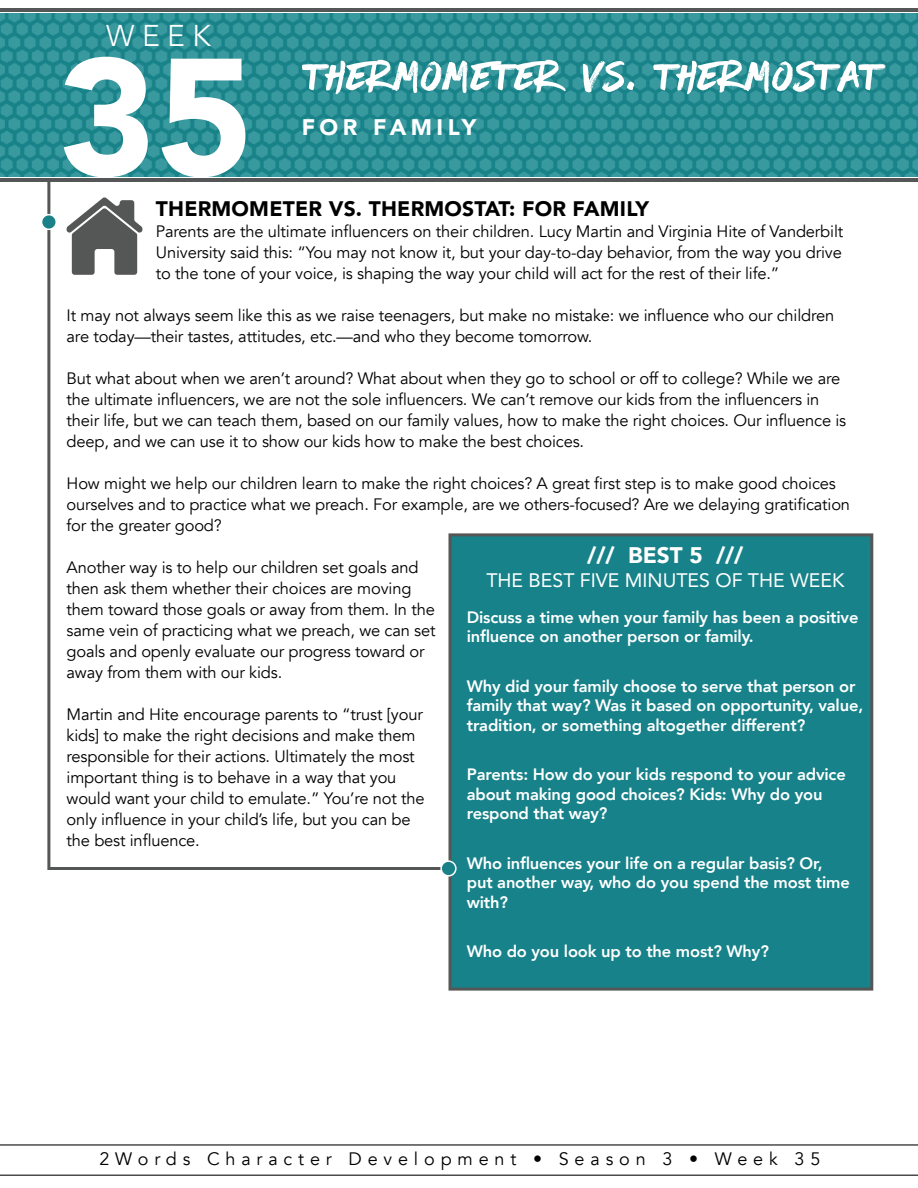
<style>
.page{position:relative;width:918px;height:1188px;background:#fff}
.page>*{position:absolute;margin:0;border:0;box-sizing:border-box;transform-origin:0 0}
.t1{font:900 165px "Avenir";color:#fff}
.t2{font:90px "Have Heart Two";letter-spacing:.02em;color:#fff}
.t3{font:300 30px "Avenir";color:#fff}
.t4{font:900 22.5px "Avenir";letter-spacing:.17em;color:#fff}
.t5{font:900 22.5px "Avenir";letter-spacing:.2em;color:#fff}
.t6{font:900 21px "Avenir";letter-spacing:.01em;color:#000}
.t7{font:19.5px "Avenir";color:#fff}
.t8{font:18px "Avenir";letter-spacing:.325em;color:#000}
.t9{font:16.5px/21px "Avenir";letter-spacing:-.01em;color:#000}
.t10{font:800 16.5px/19.5px "Avenir";letter-spacing:-.01em;color:#fff}
</style>
<div class="page">
<svg style="left:0;top:1144px;width:918px;height:32px"></svg>
<img style="left:0;top:14px;width:918px;height:163px">
<hr style="left:0;top:9px;width:918px;height:3px;background:#555657">
<hr style="left:0;top:178px;width:918px;height:4px;background:#555657">
<div style="left:448px;top:533px;width:425px;height:458px;background:#178289;border:3px solid #555656"></div>
<hr style="left:47px;top:222px;width:3px;height:648px;background:#555656">
<hr style="left:49px;top:867px;width:399px;height:3px;background:#555656">
<hr style="left:47px;top:180px;width:3px;height:42px;background:#555656">
<div style="left:42px;top:215px;width:14px;height:14px;background:#1a8189;border-radius:50%"></div>
<div style="left:41px;top:214px;width:16px;height:16px;border:2px solid #fff;border-radius:50%"></div>
<div style="left:441px;top:861px;width:15px;height:15px;background:#1a8189;border-radius:50%"></div>
<div style="left:440px;top:860px;width:17px;height:17px;border:2px solid #fff;border-radius:50%"></div>
<svg style="left:67px;top:197px;width:75px;height:78px"></svg>
<h3 class="t3" style="left:106px;top:18px;width:106px">WEEK</h3>
<h1 class="t1" style="left:58px;top:-23px;width:197px">35</h1>
<h2 class="t2" style="left:306px;top:20px;width:576px">Thermometer Vs. Thermostat</h2>
<h3 class="t5" style="left:302px;top:108px;width:176px">FOR FAMILY</h3>
<p class="t6" style="left:156px;top:190px;width:495px">THERMOMETER VS. THERMOSTAT: FOR FAMILY</p>
<p class="t9" style="left:156px;top:221px;width:689px;text-align:justify">Parents are the ultimate influencers on their children. Lucy Martin and Virginia Hite of Vanderbilt University said this: “You may not know it, but your day-to-day behavior, from the way you drive to the tone of your voice, is shaping the way your child will act for the rest of their life.”</p>
<p class="t9" style="left:67px;top:305px;width:769px">It may not always seem like this as we raise teenagers, but make no mistake: we influence who our children are today—their tastes, attitudes, etc.—and who they become tomorrow.</p>
<p class="t9" style="left:67px;top:368px;width:781px">But what about when we aren’t around? What about when they go to school or off to college? While we are the ultimate influencers, we are not the sole influencers. We can’t remove our kids from the influencers in their life, but we can teach them, based on our family values, how to make the right choices. Our influence is deep, and we can use it to show our kids how to make the best choices.</p>
<p class="t9" style="left:67px;top:473px;width:785px">How might we help our children learn to make the right choices? A great first step is to make good choices ourselves and to practice what we preach. For example, are we others-focused? Are we delaying gratification for the greater good?</p>
<p class="t9" style="left:67px;top:557px;width:371px">Another way is to help our children set goals and then ask them whether their choices are moving them toward those goals or away from them. In the same vein of practicing what we preach, we can set goals and openly evaluate our progress toward or away from them with our kids.</p>
<p class="t9" style="left:67px;top:704px;width:360px">Martin and Hite encourage parents to “trust [your kids] to make the right decisions and make them responsible for their actions. Ultimately the most important thing is to behave in a way that you would want your child to emulate.” You’re not the only influence in your child’s life, but you can be the best influence.</p>
<h3 class="t4" style="left:587px;top:536px;width:158px">/// BEST 5 ///</h3>
<p class="t7" style="left:486px;top:564px;width:360px">THE BEST FIVE MINUTES OF THE WEEK</p>
<p class="t10" style="left:467px;top:607px;width:393px">Discuss a time when your family has been a positive influence on another person or family.</p>
<p class="t10" style="left:467px;top:676px;width:398px">Why did your family choose to serve that person or family that way? Was it based on opportunity, value, tradition, or something altogether different?</p>
<p class="t10" style="left:467px;top:765px;width:381px">Parents: How do your kids respond to your advice about making good choices? Kids: Why do you respond that way?</p>
<p class="t10" style="left:467px;top:853px;width:385px">Who influences your life on a regular basis? Or, put another way, who do you spend the most time with?</p>
<p class="t10" style="left:467px;top:942px;width:304px">Who do you look up to the most? Why?</p>
<p class="t8" style="left:99px;top:1148px;width:722px">2Words Character Development • Season 3 • Week 35</p>
</div>
